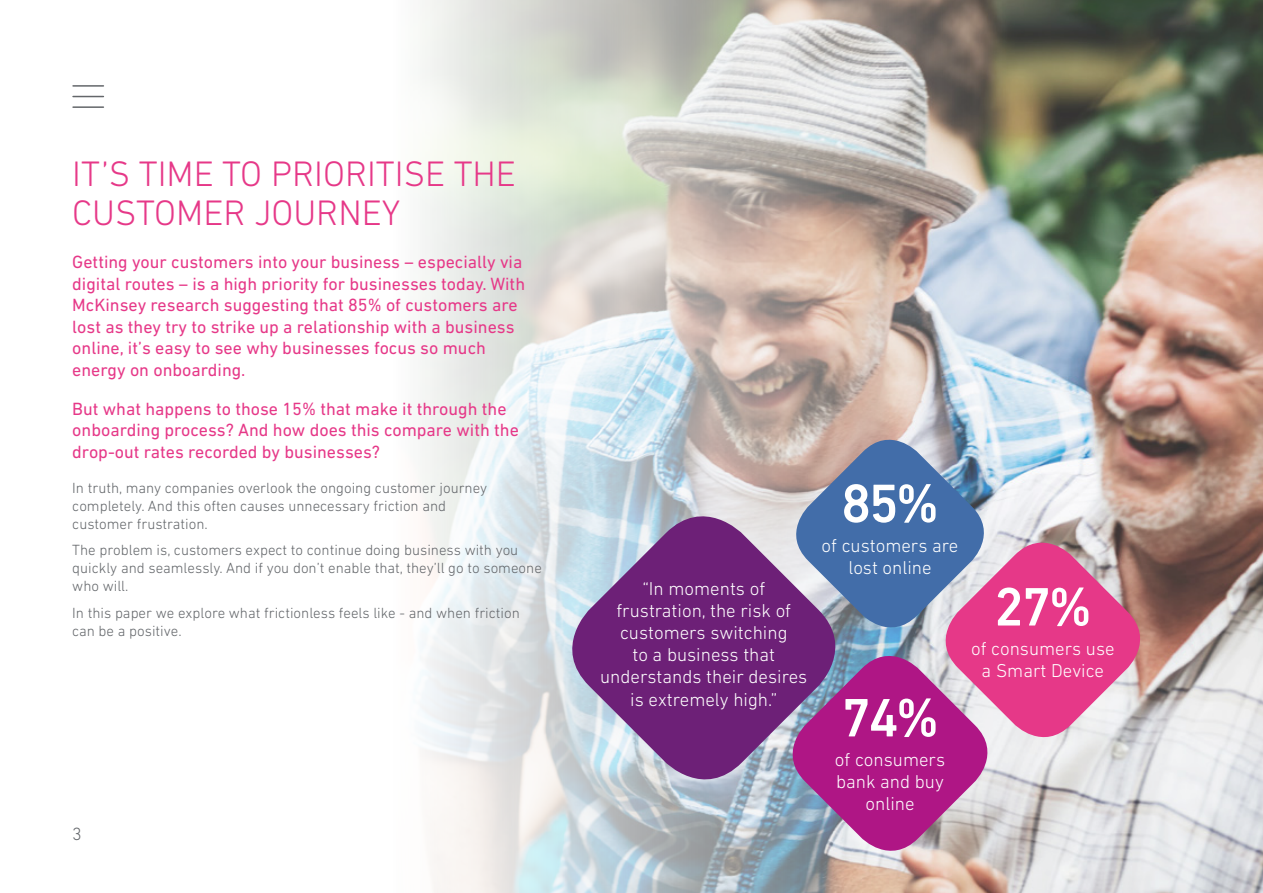
<style>
.page{position:relative;width:1263px;height:893px;background:#fff}
.page>*{position:absolute;margin:0;border:0;box-sizing:border-box;transform-origin:0 0}
.t1{font:500 55.05px "DIN Next W1 G";color:#fff}
.t2{font:300 36px/39px "DIN Next W1 G";color:#e63888}
.t3{font:300 18.9px/22px "DIN Next W1 G";color:#fff;text-align:center}
.t4{font:18px/21.6px "DIN Next W1 G";color:#e63888}
.t5{font:300 18px "DIN Next W1 G";color:#63666a}
.t6{font:300 15px/18px "DIN Next W1 G";color:#63666a}
</style>
<div class="page">
<img style="left:72px;top:0;width:1191px;height:893px">
<hr style="left:73px;top:85px;width:30px;height:2px;background:#63666a">
<hr style="left:73px;top:96px;width:30px;height:1px;background:#63666a">
<hr style="left:73px;top:106px;width:30px;height:2px;background:#63666a">
<svg style="left:551px;top:495px;width:230px;height:306px;background:#9671a5"></svg>
<svg style="left:781px;top:425px;width:218px;height:215px;background:#7789af"></svg>
<svg style="left:777px;top:640px;width:226px;height:226px;background:#a95a9d"></svg>
<svg style="left:930px;top:527px;width:226px;height:226px;background:#d074a2"></svg>
<h2 class="t2" style="left:72px;top:154px;width:445px">IT’S TIME TO PRIORITISE THE<br>CUSTOMER JOURNEY</h2>
<p class="t4" style="left:72px;top:251px;width:454px">Getting your customers into your business – especially via digital routes – is a high priority for businesses today. With McKinsey research suggesting that 85% of customers are lost as they try to strike up a relationship with a business online, it’s easy to see why businesses focus so much energy on onboarding.</p>
<p class="t4" style="left:72px;top:397px;width:448px">But what happens to those 15% that make it through the onboarding process? And how does this compare with the drop-out rates recorded by businesses?</p>
<p class="t6" style="left:72px;top:479px;width:416px">In truth, many companies overlook the ongoing customer journey completely. And this often causes unnecessary friction and customer frustration.</p>
<p class="t6" style="left:72px;top:541px;width:471px">The problem is, customers expect to continue doing business with you quickly and seamlessly. And if you don’t enable that, they’ll go to someone who will.</p>
<p class="t6" style="left:72px;top:604px;width:449px">In this paper we explore what frictionless feels like - and when friction can be a positive.</p>
<p class="t5" style="left:72px;top:823px;width:11px">3</p>
<p class="t3" style="left:600px;top:577px;width:209px">“In moments of frustration, the risk of customers switching<br>to a business that understands their desires is extremely high.”</p>
<h1 class="t1" style="left:841px;top:471px;width:99px">85%</h1>
<p class="t3" style="left:822px;top:534px;width:138px">of customers are lost online</p>
<h1 class="t1" style="left:841px;top:686px;width:99px">74%</h1>
<p class="t3" style="left:835px;top:748px;width:112px">of consumers bank and buy online</p>
<h1 class="t1" style="left:994px;top:575px;width:99px">27%</h1>
<p class="t3" style="left:971px;top:637px;width:145px">of consumers use a Smart Device</p>
</div>
